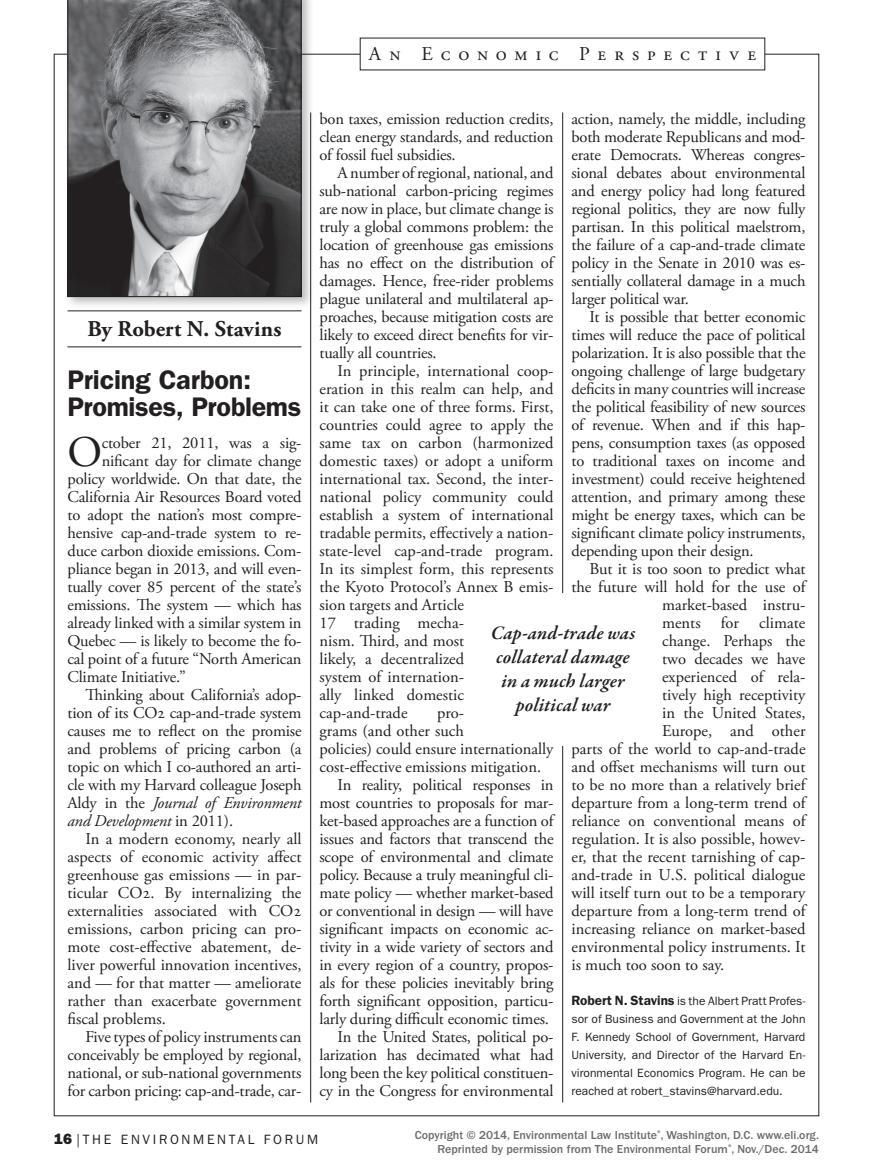
<style>
.page{position:relative;width:873px;height:1170px;background:#fff}
.page>*{position:absolute;margin:0;border:0;box-sizing:border-box;transform-origin:0 0}
.Body_Text__initial_c{font:43.65px "Adobe Garamond Pro";color:#231f20}
.Column_head{font:600 27px/27px "ITC Franklin Gothic Std";letter-spacing:-.01em;color:#231f20}
.Column_byline{font:700 22.5px "Adobe Garamond Pro";letter-spacing:.005em;color:#231f20}
.Column_pullquote{font:italic 600 19.5px/24px "Garamond Premr Pro";letter-spacing:.005em;color:#231f20;text-align:center}
.Column_rubric{font:19.5px "Adobe Garamond Pro";letter-spacing:.41em;color:#231f20}
.Body_Text{font:16.5px/18px "Adobe Garamond Pro";letter-spacing:-.01em;color:#231f20;text-align:justify}
.Body_Text__initial_c-2{font:16.5px "Adobe Garamond Pro";letter-spacing:-.01em;color:#231f20}
.t1{font:13.5px "ITC Franklin Gothic Std";letter-spacing:.2em;color:#231f20}
.Front_bio{font:12px/18px "ITC Franklin Gothic Std";letter-spacing:.005em;color:#231f20;text-align:justify}
.t2{font:500 12px/13.5px "ITC Franklin Gothic Std";color:#6c6d70;text-align:right}
.s1{font-style:italic}
.s2{font-weight:600;font-size:13.5px}
.s3{font-family:"ITC Franklin Gothic Std Hvy";font-size:15px}
</style>
<div class="page">
<hr style="left:310px;top:112px;width:1px;height:990px;background:#231f20">
<hr style="left:562px;top:112px;width:1px;height:990px;background:#231f20">
<hr style="left:68px;top:311px;width:234px;height:1px;background:#231f20">
<hr style="left:68px;top:347px;width:234px;height:1px;background:#231f20">
<div style="left:552px;top:593px;width:22px;height:153px;background:#fff"></div>
<div style="left:64px;top:0;width:250px;height:310px;background:#231f20;opacity:.3"></div>
<svg style="left:68px;top:0;width:234px;height:297px;background:#6f6f71"></svg>
<p class="Column_rubric" style="left:369px;top:42px;width:389px">An Economic Perspective</p>
<p class="Column_byline" style="left:87px;top:316px;width:196px">By Robert N. Stavins</p>
<p class="Column_head" style="left:68px;top:366px;width:235px">Pricing Carbon:<br>Promises, Problems</p>
<p class="Body_Text__initial_c" style="left:68px;top:426px;width:36px">O</p>
<p class="Body_Text__initial_c-2" style="left:102px;top:433px;width:201px">ctober 21, 2011, was a sig-</p>
<p class="Body_Text__initial_c-2" style="left:102px;top:451px;width:201px">nificant day for climate change</p>
<p class="Body_Text__initial_c-2" style="left:68px;top:469px;width:236px">policy worldwide. On that date, the</p>
<p class="Body_Text__initial_c-2" style="left:68px;top:487px;width:236px">California Air Resources Board voted</p>
<p class="Body_Text__initial_c-2" style="left:68px;top:505px;width:236px">to adopt the nation’s most compre-</p>
<p class="Body_Text__initial_c-2" style="left:68px;top:523px;width:236px">hensive cap-and-trade system to re-</p>
<p class="Body_Text__initial_c-2" style="left:68px;top:541px;width:236px">duce carbon dioxide emissions. Com-</p>
<p class="Body_Text__initial_c-2" style="left:68px;top:559px;width:236px">pliance began in 2013, and will even-</p>
<p class="Body_Text__initial_c-2" style="left:68px;top:577px;width:236px">tually cover 85 percent of the state’s</p>
<p class="Body_Text__initial_c-2" style="left:68px;top:595px;width:236px">emissions. The system — which has</p>
<p class="Body_Text__initial_c-2" style="left:68px;top:613px;width:236px">already linked with a similar system in</p>
<p class="Body_Text__initial_c-2" style="left:68px;top:631px;width:236px">Quebec — is likely to become the fo-</p>
<p class="Body_Text__initial_c-2" style="left:68px;top:649px;width:236px">cal point of a future “North American</p>
<p class="Body_Text__initial_c-2" style="left:68px;top:667px;width:120px">Climate Initiative.”</p>
<p class="Body_Text" style="left:68px;top:686px;width:236px;text-indent:18px">Thinking about California’s adop&shy;tion of its CO2 cap-and-trade system causes me to reflect on the promise and problems of pricing carbon (a topic on which I co-authored an arti&shy;cle with my Harvard colleague Joseph Aldy in the <span class="s1">Journal of Environment and Development</span> in 2011).</p>
<p class="Body_Text" style="left:68px;top:830px;width:236px;text-indent:18px">In a modern economy, nearly all aspects of economic activity affect greenhouse gas emissions — in par&shy;ticular CO2. By internalizing the externalities associated with CO2 emissions, carbon pricing can pro&shy;mote cost-effective abatement, de&shy;liver powerful innovation incentives, and — for that matter — ameliorate rather than exacerbate government fiscal problems.</p>
<p class="Body_Text" style="left:68px;top:1028px;width:236px;text-indent:18px">Five types of policy instruments can conceivably be employed by regional, national, or sub-national governments for carbon pricing: cap-and-trade, car-</p>
<p class="Body_Text" style="left:320px;top:111px;width:236px">bon taxes, emission reduction credits, clean energy standards, and reduction of fossil fuel subsidies.</p>
<p class="Body_Text" style="left:320px;top:165px;width:236px;text-indent:18px">A number of regional, national, and sub-national carbon-pricing regimes are now in place, but climate change is truly a global commons problem: the location of greenhouse gas emissions has no effect on the distribution of damages. Hence, free-rider problems plague unilateral and multilateral ap&shy;proaches, because mitigation costs are likely to exceed direct benefits for vir&shy;tually all countries.</p>
<p class="Body_Text" style="left:320px;top:363px;width:236px;text-align:left;text-indent:18px">In principle, international coop&shy;eration in this realm can help, and it can take one of three forms. First, countries could agree to apply the same tax on carbon (harmonized domestic taxes) or adopt a uniform international tax. Second, the inter&shy;national policy community could establish a system of international tradable permits, effectively a nation&shy;state-level cap-and-trade program.<br>In its simplest form, this represents the Kyoto Protocol’s Annex B emis&shy;sion targets and Article<br>17 trading mecha-<br>nism. Third, and most<br>likely, a decentralized<br>system of internation-<br>ally linked domestic cap-and-trade</p>
<p class="Body_Text" style="left:572px;top:111px;width:236px">action, namely, the middle, including both moderate Republicans and mod&shy;erate Democrats. Whereas congres&shy;sional debates about environmental and energy policy had long featured regional politics, they are now fully partisan. In this political maelstrom, the failure of a cap-and-trade climate policy in the Senate in 2010 was es&shy;sentially collateral damage in a much larger political war.</p>
<p class="Body_Text" style="left:572px;top:309px;width:236px;text-indent:18px">It is possible that better economic times will reduce the pace of political polarization. It is also possible that the ongoing challenge of large budgetary deficits in many countries will increase the political feasibility of new sources of revenue. When and if this hap&shy;pens, consumption taxes (as opposed to traditional taxes on income and investment) could receive heightened attention, and primary among these might be energy taxes, which can be significant climate policy instruments, depending upon their design.</p>
<p class="Body_Text" style="left:590px;top:561px;width:218px">But it is too soon to predict what</p>
<p class="Body_Text" style="left:572px;top:579px;width:235px">the future will hold for the use of</p>
<p class="Body_Text" style="left:662px;top:597px;width:145px">market-based instru-</p>
<p class="Body_Text" style="left:662px;top:615px;width:145px">ments for climate</p>
<p class="Body_Text" style="left:662px;top:633px;width:145px">change. Perhaps the</p>
<p class="Body_Text" style="left:662px;top:651px;width:145px">two decades we have</p>
<p class="Body_Text" style="left:662px;top:669px;width:145px">experienced of rela-</p>
<p class="Body_Text" style="left:662px;top:687px;width:145px">tively high receptivity</p>
<p class="Body_Text" style="left:662px;top:705px;width:145px">in the United States,</p>
<p class="Body_Text" style="left:662px;top:723px;width:145px">Europe, and other</p>
<p class="Body_Text" style="left:572px;top:741px;width:236px">parts of the world to cap-and-trade</p>
<p class="Body_Text" style="left:572px;top:759px;width:236px">and offset mechanisms will turn out</p>
<p class="Body_Text" style="left:572px;top:777px;width:236px">to be no more than a relatively brief</p>
<p class="Body_Text" style="left:572px;top:795px;width:236px">departure from a long-term trend of</p>
<p class="Body_Text" style="left:572px;top:813px;width:235px">reliance on conventional means of</p>
<p class="Body_Text" style="left:572px;top:831px;width:236px">regulation. It is also possible, howev-</p>
<p class="Body_Text" style="left:572px;top:849px;width:235px">er, that the recent tarnishing of cap-</p>
<p class="Body_Text" style="left:572px;top:867px;width:235px">and-trade in U.S. political dialogue</p>
<p class="Body_Text" style="left:572px;top:885px;width:235px">will itself turn out to be a temporary</p>
<p class="Body_Text" style="left:572px;top:903px;width:236px">departure from a long-term trend of</p>
<p class="Body_Text" style="left:572px;top:921px;width:236px">increasing reliance on market-based</p>
<p class="Body_Text" style="left:572px;top:939px;width:236px">environmental policy instruments. It</p>
<p class="Body_Text" style="left:572px;top:957px;width:154px">is much too soon to say.</p>
<p class="Column_pullquote" style="left:491px;top:622px;width:146px">Cap-and-trade was collateral damage in a much larger political war</p>
<p class="Body_Text" style="left:320px;top:705px;width:236px;text-align:left;text-indent:118px">pro-<br>grams (and other such<br>policies) could ensure internationally cost-effective emissions mitigation.</p>
<p class="Body_Text" style="left:320px;top:777px;width:236px;text-indent:18px">In reality, political responses in most countries to proposals for mar&shy;ket-based approaches are a function of issues and factors that transcend the scope of environmental and climate policy. Because a truly meaningful cli&shy;mate policy — whether market-based or conventional in design — will have significant impacts on economic ac&shy;tivity in a wide variety of sectors and in every region of a country, propos&shy;als for these policies inevitably bring forth significant opposition, particu&shy;larly during difficult economic times.</p>
<p class="Body_Text" style="left:320px;top:1029px;width:236px;text-indent:18px">In the United States, political po&shy;larization has decimated what had long been the key political constituen&shy;cy in the Congress for environmental</p>
<p class="Front_bio" style="left:572px;top:992px;width:236px"><span class="s2">Robert N. Stavins</span> is the Albert Pratt Profes&shy;sor of Business and Government at the John F. Kennedy School of Government, Harvard University, and Director of the Harvard En&shy;vironmental Economics Program. He can be reached at robert_stavins@harvard.edu.</p>
<p class="t1" style="left:54px;top:1132px;width:266px"><span class="s3">16</span> |THE ENVIRONMENTAL FORUM</p>
<p class="t2" style="left:415px;top:1129px;width:406px">Copyright © 2014, Environmental Law Institute<sup>®</sup>, Washington, D.C. www.eli.org.<br>Reprinted by permission from The Environmental Forum<sup>®</sup>, Nov./Dec. 2014</p>
</div>
